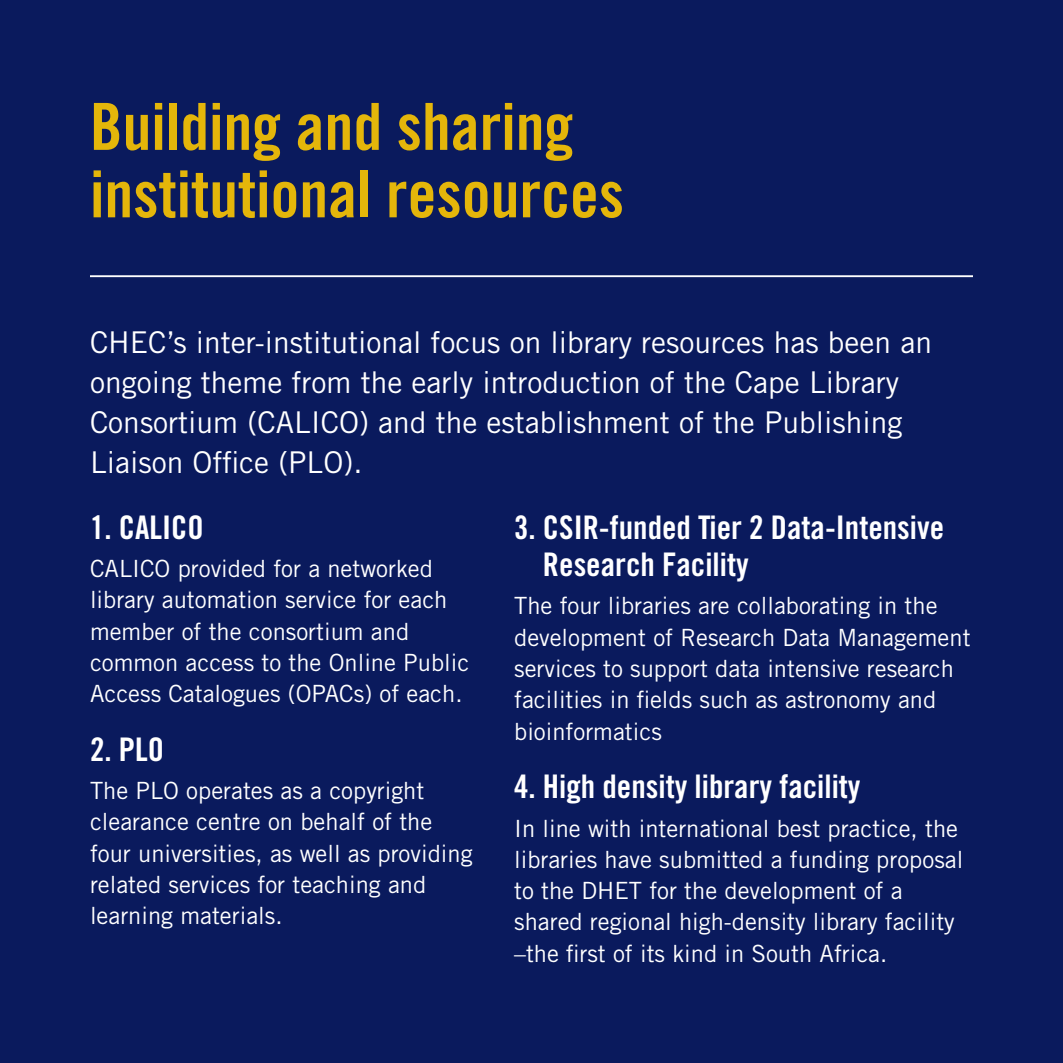
<style>
.page{position:relative;width:1063px;height:1063px;background:#0a1a5d}
.page>*{position:absolute;margin:0;border:0;box-sizing:border-box;transform-origin:0 0}
.t1{font:65px/67.5px "Trade Gothic LT Std Bd Cn 20";color:#e4b60a}
.t2{font:32.5px/37.5px "Trade Gothic LT Std Bd Cn 20";color:#fff}
.t3{font:30px/40px "Trade Gothic LT Std";color:#fff}
.t4{font:23.75px/31.2px "Trade Gothic LT Std";color:#fff}
</style>
<div class="page">
<hr style="left:90px;top:275px;width:883px;height:2px;background:#fff">
<h1 class="t1" style="left:90px;top:92px;width:536px">Building and sharing institutional resources</h1>
<p class="t3" style="left:90px;top:322px;width:844px">CHEC’s inter-institutional focus on library resources has been an ongoing theme from the early introduction of the Cape Library Consortium (CALICO) and the establishment of the Publishing Liaison Office (PLO).</p>
<h2 class="t2" style="left:543px;top:508px;width:403px;text-indent:-29px">3. CSIR-funded Tier 2 Data-Intensive<br>Research Facility</h2>
<p class="t4" style="left:514px;top:590px;width:458px">The four libraries are collaborating in the development of Research Data Management services to support data intensive research facilities in fields such as astronomy and bioinformatics</p>
<h2 class="t2" style="left:514px;top:768px;width:348px">4. High density library facility</h2>
<p class="t4" style="left:514px;top:812px;width:451px">In line with international best practice, the libraries have submitted a funding proposal to the DHET for the development of a shared regional high-density library facility –the first of its kind in South Africa.</p>
<h2 class="t2" style="left:90px;top:508px;width:115px">1. CALICO</h2>
<p class="t4" style="left:90px;top:553px;width:381px">CALICO provided for a networked library automation service for each member of the consortium and common access to the Online Public Access Catalogues (OPACs) of each.</p>
<h2 class="t2" style="left:90px;top:730px;width:76px">2. PLO</h2>
<p class="t4" style="left:90px;top:775px;width:384px">The PLO operates as a copyright clearance centre on behalf of the four universities, as well as providing related services for teaching and learning materials.</p>
</div>
